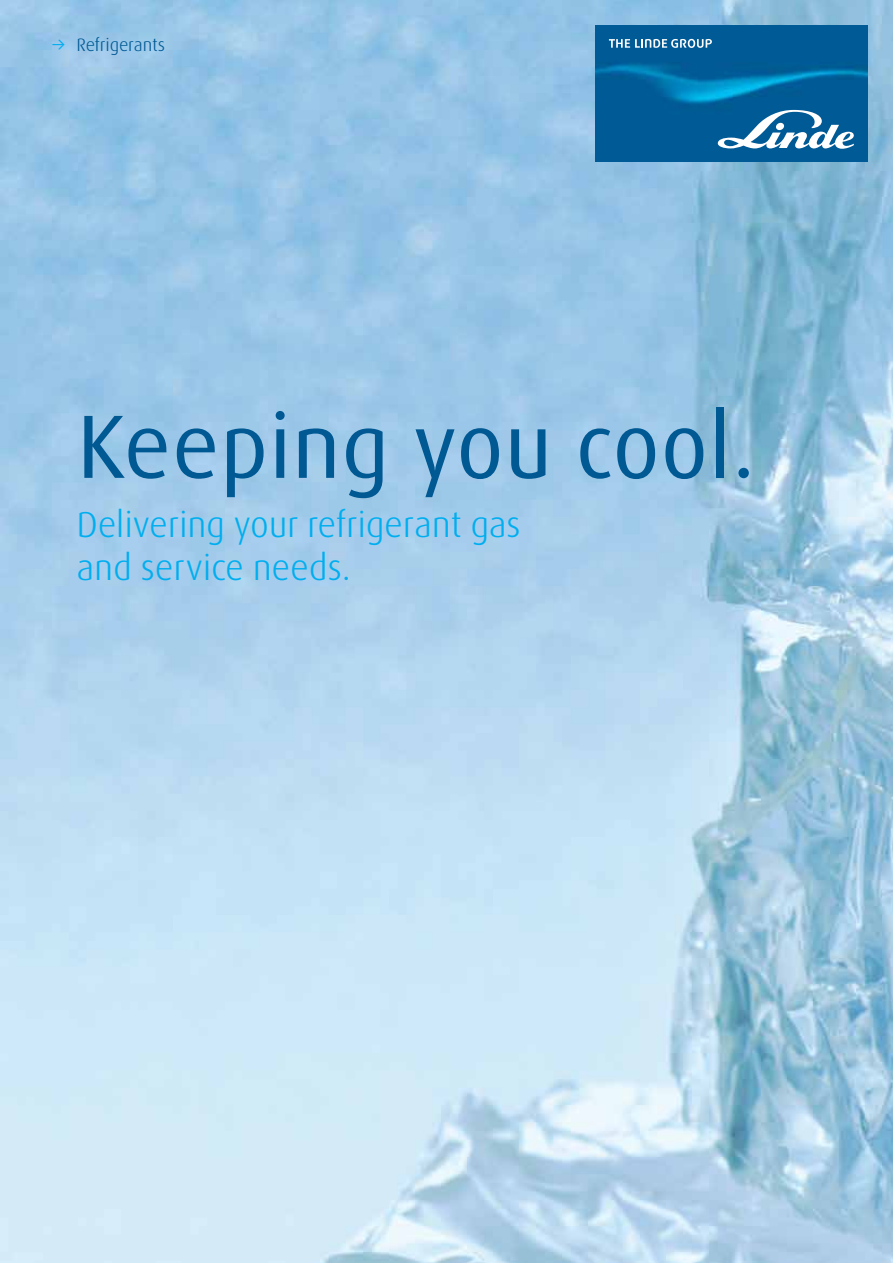
<style>
.page{position:relative;width:893px;height:1263px;background:#fff}
.page>*{position:absolute;margin:0;border:0;box-sizing:border-box;transform-origin:0 0}
.t1{font:90px "Linde Dax Global";color:#005993}
.t2{font:300 36px/43.2px "Linde Dax Global";letter-spacing:-.01em;color:#00aeef}
.t3{font:300 18px "Linde Dax Global";letter-spacing:-.01em;color:#005993}
.s1{font-weight:400;color:#00aeef}
</style>
<div class="page">
<img style="left:0;top:0;width:893px;height:1263px">
<img style="left:595px;top:26px;width:272px;height:136px">
<svg style="left:718px;top:110px;width:136px;height:39px"></svg>
<svg style="left:609px;top:39px;width:103px;height:9px"></svg>
<p class="t3" style="left:51px;top:34px;width:116px"><span class="s1">→</span> Refrigerants</p>
<h1 class="t1" style="left:77px;top:394px;width:681px">Keeping you cool.</h1>
<p class="t2" style="left:77px;top:503px;width:446px">Delivering your refrigerant gas and service needs.</p>
</div>
